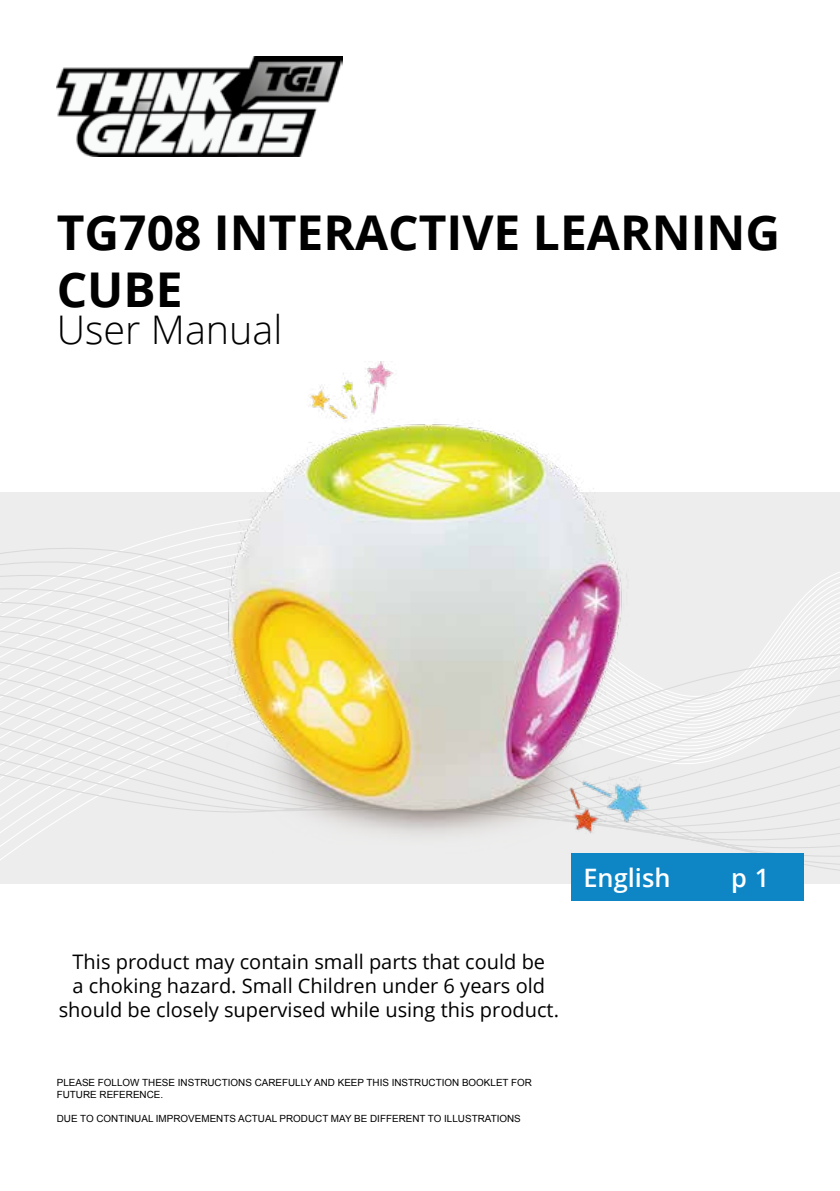
<style>
.page{position:relative;width:840px;height:1191px;background:#fff}
.page>*{position:absolute;margin:0;border:0;box-sizing:border-box;transform-origin:0 0}
.t1{font:700 48px/57.6px "Open Sans";color:#000}
.t2{font:300 39.4px "Open Sans";color:#000}
.t3{font:600 25.4px "Open Sans";color:#fff}
.t4{font:20px/24px "Open Sans";color:#000;text-align:center}
.t5{font:9.8px/11.8px "Arial";color:#000}
</style>
<div class="page">
<svg style="left:0;top:492px;width:839px;height:391px;background:#ededed"></svg>
<img style="left:57px;top:57px;width:285px;height:100px">
<div style="left:571px;top:853px;width:232px;height:48px;background:#0e86c6"></div>
<img style="left:192px;top:361px;width:455px;height:492px">
<h1 class="t1" style="left:57px;top:202px;width:724px">TG708 INTERACTIVE LEARNING<br>CUBE</h1>
<h2 class="t2" style="left:57px;top:303px;width:227px">User Manual</h2>
<h3 class="t4" style="left:59px;top:948px;width:501px">This product may contain small parts that could be<br>a choking hazard. Small Children under 6 years old should be closely supervised while using this product.</h3>
<p class="t5" style="left:57px;top:1076px;width:476px">PLEASE FOLLOW THESE INSTRUCTIONS CAREFULLY AND KEEP THIS INSTRUCTION BOOKLET FOR<br>FUTURE REFERENCE.</p>
<p class="t5" style="left:57px;top:1112px;width:465px">DUE TO CONTINUAL IMPROVEMENTS ACTUAL PRODUCT MAY BE DIFFERENT TO ILLUSTRATIONS</p>
<h3 class="t3" style="left:583px;top:860px;width:88px">English</h3>
<h3 class="t3" style="left:730px;top:860px;width:40px">p 1</h3>
</div>
